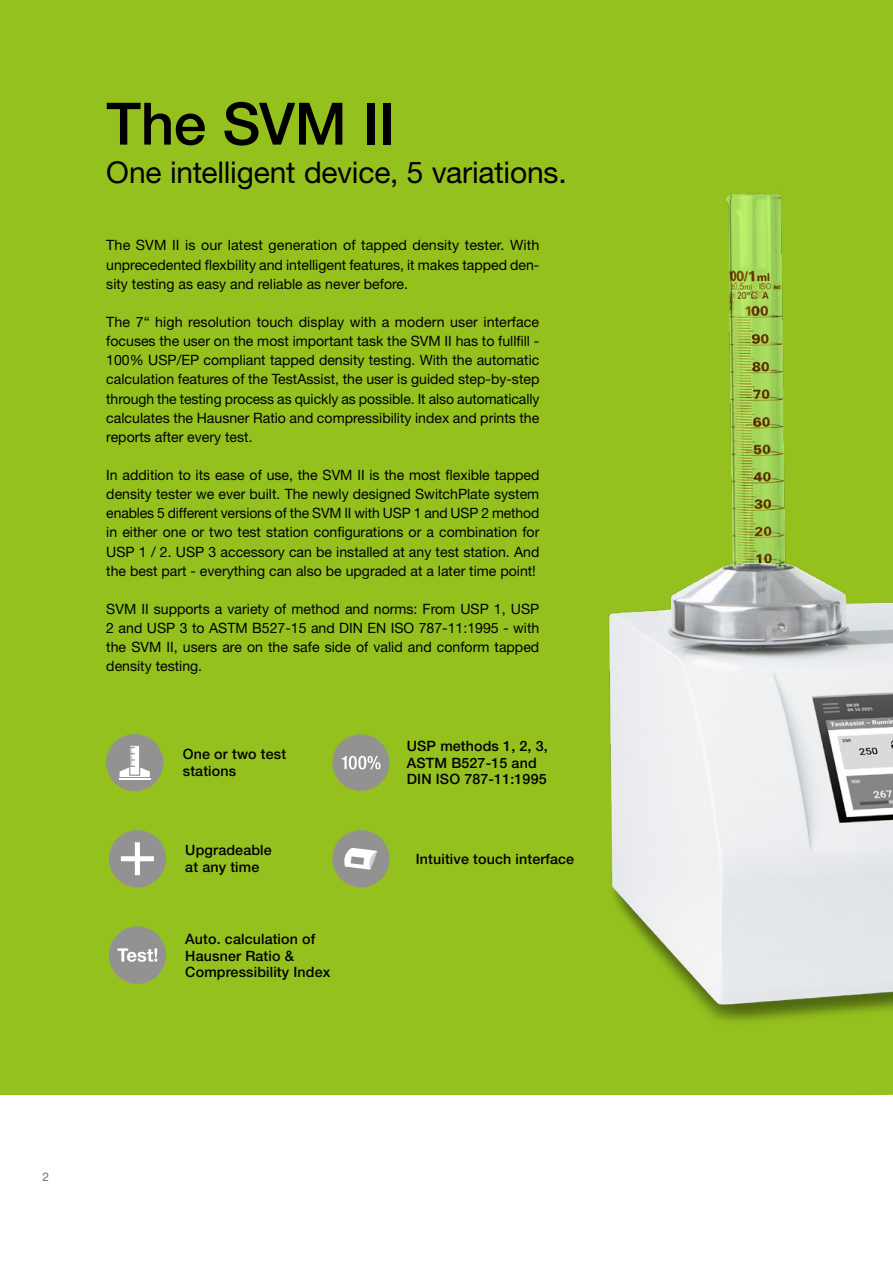
<style>
.page{position:relative;width:893px;height:1263px;background:#fff}
.page>*{position:absolute;margin:0;border:0;box-sizing:border-box;transform-origin:0 0}
.t1{font:500 58.5px "Helvetica Neue LT Std";letter-spacing:-.01em;color:#000}
.t2{font:30px "Helvetica Neue LT Std";letter-spacing:-.005em;color:#000}
.t3{font:14.25px/19.2px "Helvetica Neue LT Std";color:#000;text-align:justify}
.t4{font:500 14.25px/16.5px "Helvetica Neue LT Std";letter-spacing:.01em;color:#000}
.t5{font:12px "Helvetica Neue LT Std";color:#706f6f}
</style>
<div class="page">
<div style="left:0;top:0;width:893px;height:1095px;background:#95c11f"></div>
<img style="left:514px;top:36px;width:379px;height:1018px">
<div style="left:332px;top:734px;width:57px;height:57px;background:#929292;border-radius:50%"></div>
<svg style="left:342px;top:756px;width:38px;height:13px"></svg>
<div style="left:109px;top:830px;width:57px;height:57px;background:#929292;border-radius:50%"></div>
<svg style="left:121px;top:842px;width:33px;height:33px"></svg>
<div style="left:332px;top:830px;width:58px;height:57px;background:#929292;border-radius:50%"></div>
<svg style="left:344px;top:848px;width:34px;height:22px"></svg>
<div style="left:109px;top:926px;width:57px;height:58px;background:#929292;border-radius:50%"></div>
<svg style="left:117px;top:948px;width:40px;height:14px"></svg>
<div style="left:106px;top:734px;width:57px;height:57px;background:#929292;border-radius:50%"></div>
<hr style="left:119px;top:778px;width:31px;height:1px;background:#fff">
<svg style="left:120px;top:746px;width:31px;height:34px"></svg>
<h1 class="t1" style="left:106px;top:89px;width:290px">The SVM II</h1>
<h2 class="t2" style="left:106px;top:154px;width:462px">One intelligent device, 5 variations.</h2>
<p class="t3" style="left:106px;top:236px;width:435px">The SVM II is our latest generation of tapped density tester. With unprecedented flexbility and intelligent features, it makes tapped den&shy;sity testing as easy and reliable as never before.</p>
<p class="t3" style="left:106px;top:312px;width:435px">The 7“ high resolution touch display with a modern user interface focuses the user on the most important task the SVM II has to fullfill - 100% USP/EP compliant tapped density testing. With the automatic calculation features of the TestAssist, the user is guided step-by-step through the testing process as quickly as possible. It also automatically calculates the Hausner Ratio and compressibility index and prints the reports after every test.</p>
<p class="t3" style="left:106px;top:465px;width:435px">In addition to its ease of use, the SVM II is the most flexible tapped density tester we ever built. The newly designed SwitchPlate system enables 5 different versions of the SVM II with USP 1 and USP 2 method in either one or two test station configurations or a combination for USP 1 / 2. USP 3 accessory can be installed at any test station. And the best part - everything can also be upgraded at a later time point!</p>
<p class="t3" style="left:106px;top:599px;width:434px">SVM II supports a variety of method and norms: From USP 1, USP 2 and USP 3 to ASTM B527-15 and DIN EN ISO 787-11:1995 - with the SVM II, users are on the safe side of valid and conform tapped density testing.</p>
<p class="t4" style="left:183px;top:746px;width:105px">One or two test stations</p>
<p class="t4" style="left:185px;top:842px;width:88px">Upgradeable at any time</p>
<p class="t4" style="left:185px;top:931px;width:147px">Auto. calculation of<br>Hausner Ratio &amp;<br>Compressibility Index</p>
<p class="t4" style="left:407px;top:738px;width:143px">USP methods 1, 2, 3,<br>ASTM B527-15 and<br>DIN ISO 787-11:1995</p>
<p class="t4" style="left:416px;top:850px;width:160px">Intuitive touch interface</p>
<p class="t5" style="left:43px;top:1169px;width:8px">2</p>
</div>
